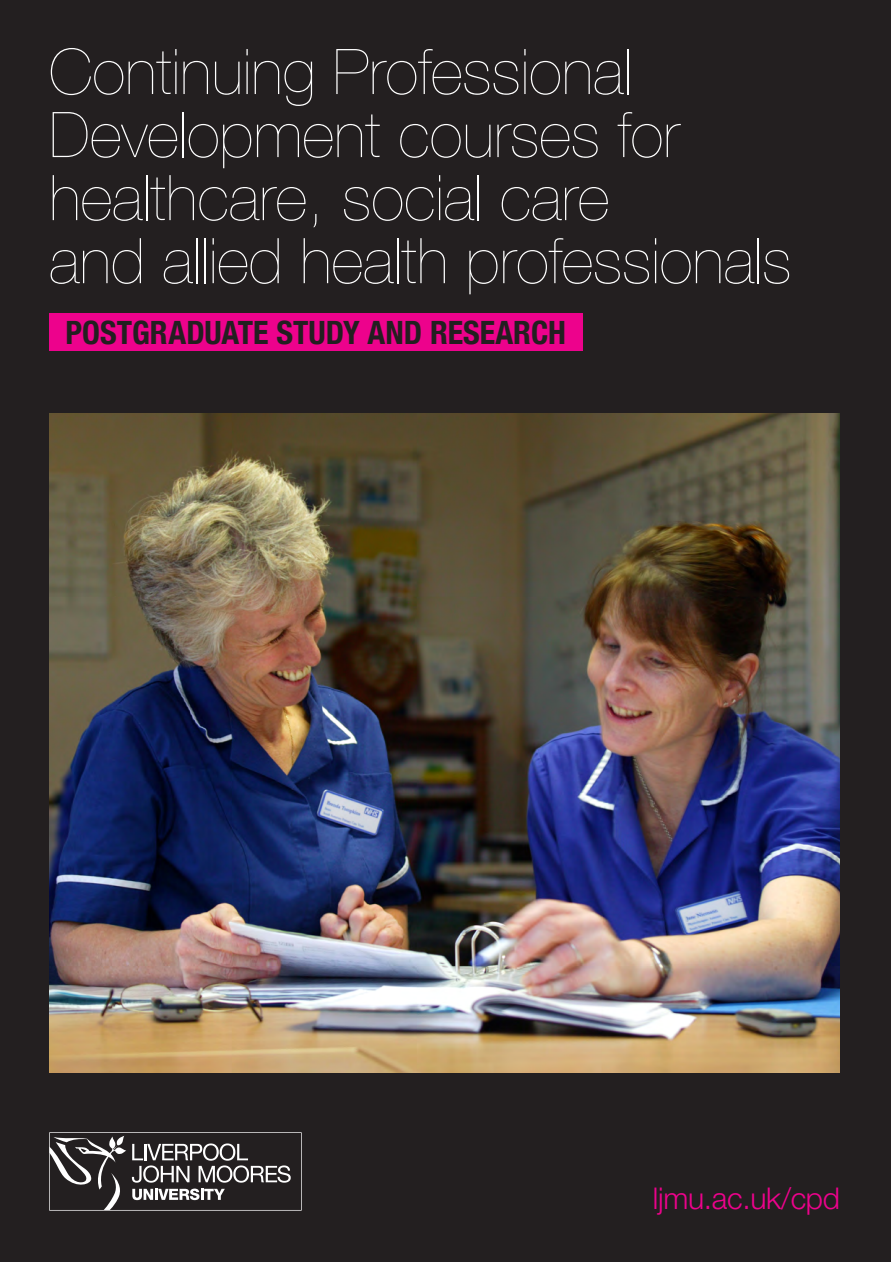
<style>
.page{position:relative;width:891px;height:1262px;background:#fff}
.page>*{position:absolute;margin:0;border:0;box-sizing:border-box;transform-origin:0 0}
.t1{font:200 63px/63px "Helvetica Neue LT Std";color:#fff}
.t2{font:700 condensed 32.1px "Helvetica Neue";color:#231f20}
.t3{font:300 30px "Helvetica Neue LT Std";letter-spacing:-.01em;color:#ed028c}
</style>
<div class="page">
<div style="left:0;top:0;width:891px;height:1261px;background:#231f20"></div>
<img style="left:49px;top:413px;width:790px;height:659px">
<svg style="left:49px;top:1132px;width:253px;height:78px"></svg>
<div style="left:49px;top:313px;width:533px;height:38px;background:#ed028c"></div>
<p class="t1" style="left:49px;top:40px;width:744px">Continuing Professional<br>Development courses for healthcare, social care<br>and allied health professionals</p>
<p class="t2" style="left:66px;top:306px;width:502px">POSTGRADUATE STUDY AND RESEARCH</p>
<p class="t3" style="left:653px;top:1179px;width:189px">ljmu.ac.uk/cpd</p>
</div>
